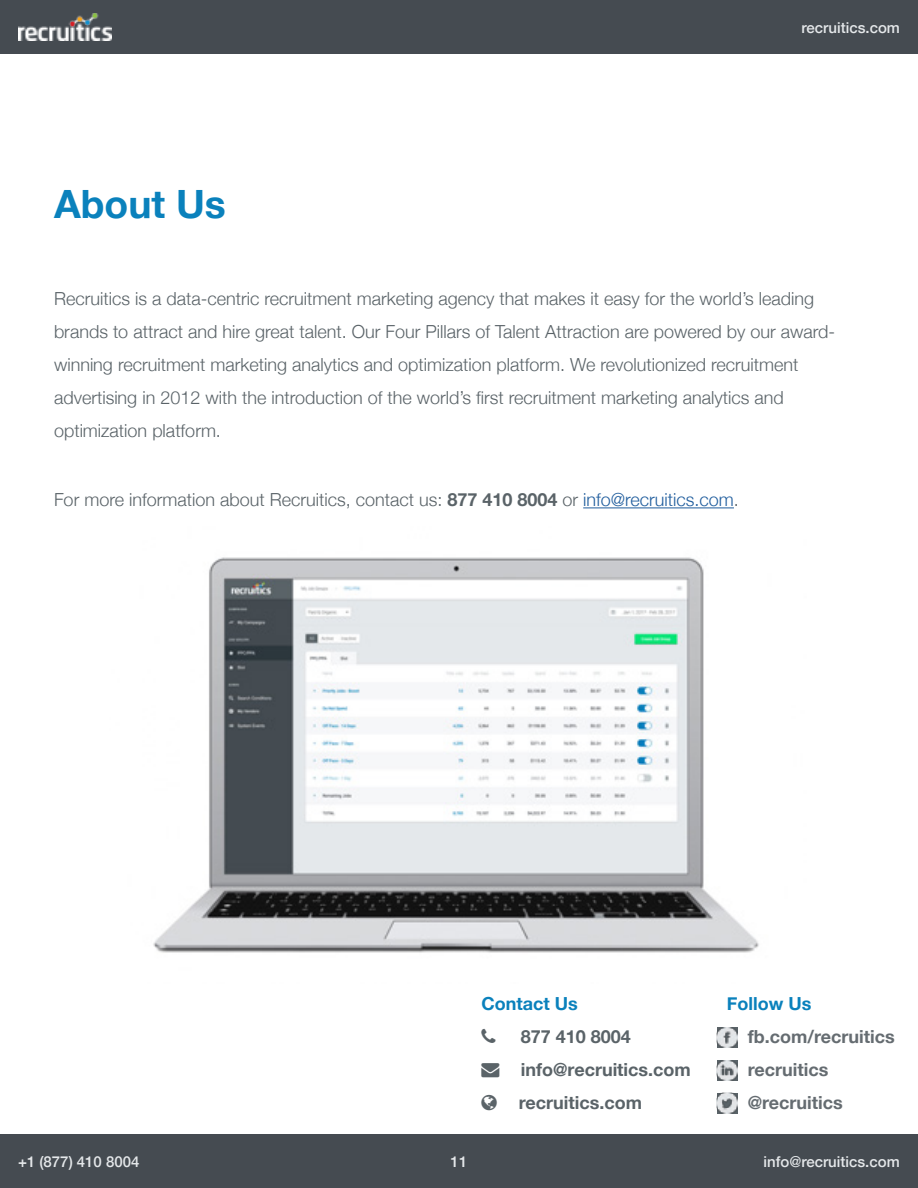
<style>
.page{position:relative;width:918px;height:1188px;background:#fff}
.page>*{position:absolute;margin:0;border:0;box-sizing:border-box;transform-origin:0 0}
.t1{font:700 39px "Helvetica Neue";color:#0a81bc}
.t2{font:300 18px/33px "Helvetica Neue";color:#5a6368}
.t3{font:700 18px/33px "Helvetica Neue";color:#5a6368}
.t4{font:700 18px/33px "Helvetica Neue";color:#656c71}
.t5{font:700 18px "Helvetica Neue";color:#0a81bc}
.t6{font:500 15px "Helvetica Neue";color:#e5e8ea}
.s1{font-weight:700}
.s2{color:#215e9e}
</style>
<div class="page">
<div style="left:0;top:1134px;width:918px;height:54px;background:#454b51"></div>
<div style="left:0;top:0;width:918px;height:54px;background:#454b51"></div>
<img style="left:18px;top:14px;width:93px;height:26px">
<hr style="left:583px;top:507px;width:151px;height:1px;background:#215e9e">
<img style="left:717px;top:1028px;width:20px;height:20px">
<img style="left:717px;top:1060px;width:20px;height:21px">
<img style="left:717px;top:1093px;width:20px;height:20px">
<img style="left:153px;top:557px;width:606px;height:396px">
<h1 class="t1" style="left:54px;top:174px;width:173px">About Us</h1>
<p class="t6" style="left:802px;top:15px;width:100px">recruitics.com</p>
<p class="t2" style="left:54px;top:281px;width:783px">Recruitics is a data-centric recruitment marketing agency that makes it easy for the world’s leading brands to attract and hire great talent. Our Four Pillars of Talent Attraction are powered by our award&shy;winning recruitment marketing analytics and optimization platform. We revolutionized recruitment advertising in 2012 with the introduction of the world’s first recruitment marketing analytics and optimization platform.</p>
<p class="t2" style="left:54px;top:482px;width:686px">For more information about Recruitics, contact us: <span class="s1">877 410 8004</span> or <span class="s2">info@recruitics.com</span>.</p>
<p class="t5" style="left:482px;top:990px;width:98px">Contact Us</p>
<p class="t3" style="left:521px;top:1021px;width:112px">877 410 8004</p>
<p class="t3" style="left:519px;top:1054px;width:174px;text-indent:-37px">→ info@recruitics.com recruitics.com</p>
<p class="t5" style="left:727px;top:990px;width:86px">Follow Us</p>
<p class="t4" style="left:748px;top:1021px;width:148px">fb.com/recruitics recruitics @recruitics</p>
<p class="t6" style="left:18px;top:1149px;width:123px">+1 (877) 410 8004</p>
<p class="t6" style="left:451px;top:1149px;width:18px">11</p>
<p class="t6" style="left:764px;top:1149px;width:138px">info@recruitics.com</p>
</div>
